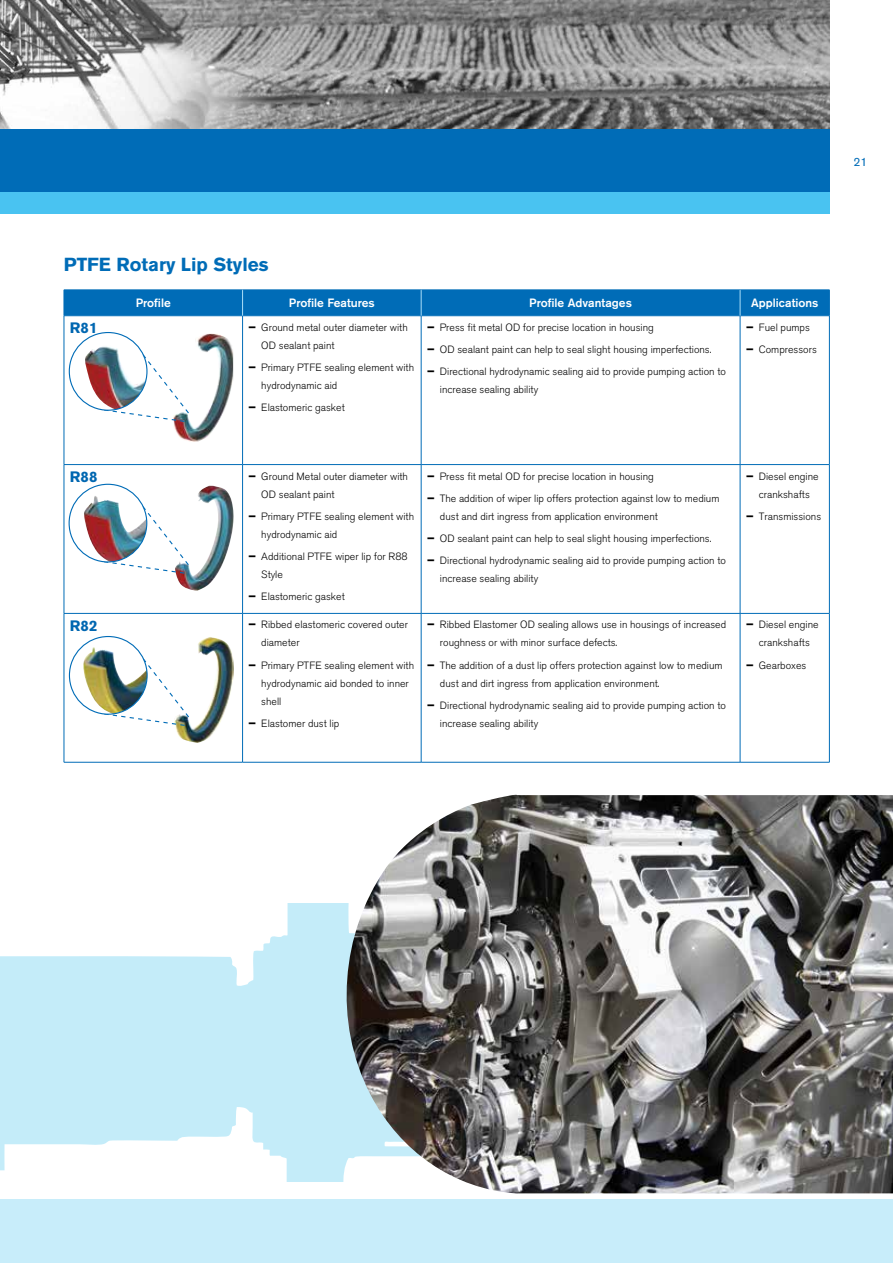
<style>
.page{position:relative;width:893px;height:1263px;background:#fff}
.page>*{position:absolute;margin:0;border:0;box-sizing:border-box;transform-origin:0 0}
.t1{font:700 18.75px "Akzidenz Grotesk BE";color:#006cb7}
.t2{font:700 15px "Akzidenz Grotesk BE";color:#0067b1}
.t3{font:500 12px "Akzidenz Grotesk BE";color:#fff}
.t4{font:12px "Akzidenz Grotesk BE";color:#006cb7}
.t5{font:300 10.5px/18px "Akzidenz Grotesk BE";color:#000}
.s1{font-weight:700;font-size:12px}
</style>
<div class="page">
<img style="left:0;top:0;width:829px;height:129px">
<svg style="left:0;top:904px;width:345px;height:277px;fill:#c4ecf9"></svg>
<div style="left:0;top:129px;width:829px;height:63px;background:#006cb7"></div>
<div style="left:0;top:192px;width:829px;height:22px;background:#49c3f1"></div>
<svg style="left:65px;top:316px;width:764px;height:446px"></svg>
<hr style="left:64px;top:316px;width:1px;height:148px;background:#006cb7">
<hr style="left:242px;top:316px;width:1px;height:148px;background:#006cb7">
<hr style="left:421px;top:316px;width:1px;height:148px;background:#006cb7">
<hr style="left:740px;top:316px;width:1px;height:148px;background:#006cb7">
<hr style="left:829px;top:316px;width:1px;height:148px;background:#006cb7">
<hr style="left:64px;top:464px;width:179px;height:1px;background:#006cb7">
<hr style="left:64px;top:465px;width:1px;height:148px;background:#006cb7">
<hr style="left:243px;top:464px;width:178px;height:1px;background:#006cb7">
<hr style="left:242px;top:465px;width:1px;height:148px;background:#006cb7">
<hr style="left:421px;top:464px;width:319px;height:1px;background:#006cb7">
<hr style="left:421px;top:465px;width:1px;height:148px;background:#006cb7">
<hr style="left:740px;top:464px;width:90px;height:1px;background:#006cb7">
<hr style="left:740px;top:465px;width:1px;height:148px;background:#006cb7">
<hr style="left:829px;top:465px;width:1px;height:148px;background:#006cb7">
<hr style="left:64px;top:613px;width:179px;height:1px;background:#006cb7">
<hr style="left:64px;top:614px;width:1px;height:148px;background:#006cb7">
<hr style="left:243px;top:613px;width:178px;height:1px;background:#006cb7">
<hr style="left:242px;top:614px;width:1px;height:148px;background:#006cb7">
<hr style="left:421px;top:613px;width:319px;height:1px;background:#006cb7">
<hr style="left:421px;top:614px;width:1px;height:148px;background:#006cb7">
<hr style="left:740px;top:613px;width:90px;height:1px;background:#006cb7">
<hr style="left:740px;top:614px;width:1px;height:148px;background:#006cb7">
<hr style="left:829px;top:614px;width:1px;height:148px;background:#006cb7">
<hr style="left:64px;top:762px;width:179px;height:1px;background:#006cb7">
<hr style="left:243px;top:762px;width:178px;height:1px;background:#006cb7">
<hr style="left:421px;top:762px;width:319px;height:1px;background:#006cb7">
<hr style="left:740px;top:762px;width:90px;height:1px;background:#006cb7">
<div style="left:64px;top:290px;width:766px;height:26px;background:#006cb7"></div>
<img style="left:173px;top:334px;width:60px;height:107px">
<img style="left:175px;top:486px;width:59px;height:105px">
<img style="left:174px;top:637px;width:60px;height:106px">
<div style="left:0;top:1199px;width:893px;height:64px;background:#c8edfa"></div>
<svg style="left:103px;top:353px;width:87px;height:70px"></svg>
<div style="left:69px;top:332px;width:78px;height:78px;background:#fff;border-radius:50%"></div>
<img style="left:84px;top:346px;width:62px;height:63px">
<div style="left:69px;top:332px;width:79px;height:79px;border:1px solid #006cb7;border-radius:50%"></div>
<svg style="left:103px;top:505px;width:87px;height:69px"></svg>
<div style="left:69px;top:484px;width:78px;height:78px;background:#fff;border-radius:50%"></div>
<img style="left:83px;top:496px;width:64px;height:66px">
<div style="left:69px;top:484px;width:78px;height:78px;border:1px solid #006cb7;border-radius:50%"></div>
<svg style="left:103px;top:657px;width:87px;height:70px"></svg>
<svg style="left:69px;top:636px;width:78px;height:78px"></svg>
<img style="left:79px;top:647px;width:68px;height:67px">
<div style="left:69px;top:636px;width:79px;height:79px;border:1px solid #006cb7;border-radius:50%"></div>
<img style="left:345px;top:795px;width:548px;height:398px">
<p class="t4" style="left:853px;top:155px;width:15px">21</p>
<h1 class="t1" style="left:64px;top:254px;width:206px">PTFE Rotary Lip Styles</h1>
<p class="t3" style="left:136px;top:296px;width:37px">Profile</p>
<p class="t3" style="left:289px;top:296px;width:87px">Profile Features</p>
<p class="t3" style="left:529px;top:296px;width:104px">Profile Advantages</p>
<p class="t3" style="left:751px;top:296px;width:69px">Applications</p>
<h2 class="t2" style="left:70px;top:319px;width:29px">R81</h2>
<p class="t5" style="left:261px;top:318px;width:148px;text-indent:-13px"><span class="s1">–</span> Ground metal outer diameter with<br>OD sealant paint</p>
<p class="t5" style="left:261px;top:359px;width:154px;text-indent:-13px"><span class="s1">–</span> Primary PTFE sealing element with hydrodynamic aid</p>
<p class="t5" style="left:249px;top:399px;width:98px"><span class="s1">–</span> Elastomeric gasket</p>
<p class="t5" style="left:427px;top:318px;width:228px"><span class="s1">–</span> Press fit metal OD for precise location in housing</p>
<p class="t5" style="left:427px;top:341px;width:286px"><span class="s1">–</span> OD sealant paint can help to seal slight housing imperfections.</p>
<p class="t5" style="left:440px;top:363px;width:287px;text-indent:-13px"><span class="s1">–</span> Directional hydrodynamic sealing aid to provide pumping action to increase sealing ability</p>
<p class="t5" style="left:746px;top:318px;width:65px"><span class="s1">–</span> Fuel pumps</p>
<p class="t5" style="left:746px;top:341px;width:72px"><span class="s1">–</span> Compressors</p>
<h2 class="t2" style="left:70px;top:468px;width:29px">R88</h2>
<p class="t5" style="left:261px;top:467px;width:148px;text-indent:-13px"><span class="s1">–</span> Ground Metal outer diameter with<br>OD sealant paint</p>
<p class="t5" style="left:261px;top:507px;width:154px;text-indent:-13px"><span class="s1">–</span> Primary PTFE sealing element with hydrodynamic aid</p>
<p class="t5" style="left:261px;top:548px;width:148px;text-indent:-13px"><span class="s1">–</span> Additional PTFE wiper lip for R88<br>Style</p>
<p class="t5" style="left:249px;top:588px;width:98px"><span class="s1">–</span> Elastomeric gasket</p>
<h2 class="t2" style="left:70px;top:617px;width:29px">R82</h2>
<p class="t5" style="left:261px;top:616px;width:148px;text-indent:-13px"><span class="s1">–</span> Ribbed elastomeric covered outer diameter</p>
<p class="t5" style="left:261px;top:656px;width:154px;text-indent:-13px"><span class="s1">–</span> Primary PTFE sealing element with hydrodynamic aid bonded to inner shell</p>
<p class="t5" style="left:249px;top:714px;width:92px"><span class="s1">–</span> Elastomer dust lip</p>
<p class="t5" style="left:427px;top:467px;width:228px"><span class="s1">–</span> Press fit metal OD for precise location in housing</p>
<p class="t5" style="left:440px;top:489px;width:281px;text-indent:-13px"><span class="s1">–</span> The addition of wiper lip offers protection against low to medium dust and dirt ingress from application environment</p>
<p class="t5" style="left:427px;top:530px;width:286px"><span class="s1">–</span> OD sealant paint can help to seal slight housing imperfections.</p>
<p class="t5" style="left:440px;top:552px;width:287px;text-indent:-13px"><span class="s1">–</span> Directional hydrodynamic sealing aid to provide pumping action to increase sealing ability</p>
<p class="t5" style="left:440px;top:616px;width:288px;text-indent:-13px"><span class="s1">–</span> Ribbed Elastomer OD sealing allows use in housings of increased roughness or with minor surface defects.</p>
<p class="t5" style="left:440px;top:656px;width:284px;text-indent:-13px"><span class="s1">–</span> The addition of a dust lip offers protection against low to medium dust and dirt ingress from application environment.</p>
<p class="t5" style="left:440px;top:696px;width:287px;text-indent:-13px"><span class="s1">–</span> Directional hydrodynamic sealing aid to provide pumping action to increase sealing ability</p>
<p class="t5" style="left:746px;top:467px;width:74px;text-align:center"><span class="s1">–</span> Diesel engine crankshafts</p>
<p class="t5" style="left:746px;top:507px;width:77px"><span class="s1">–</span> Transmissions</p>
<p class="t5" style="left:746px;top:616px;width:74px;text-align:center"><span class="s1">–</span> Diesel engine crankshafts</p>
<p class="t5" style="left:746px;top:656px;width:62px"><span class="s1">–</span> Gearboxes</p>
</div>
